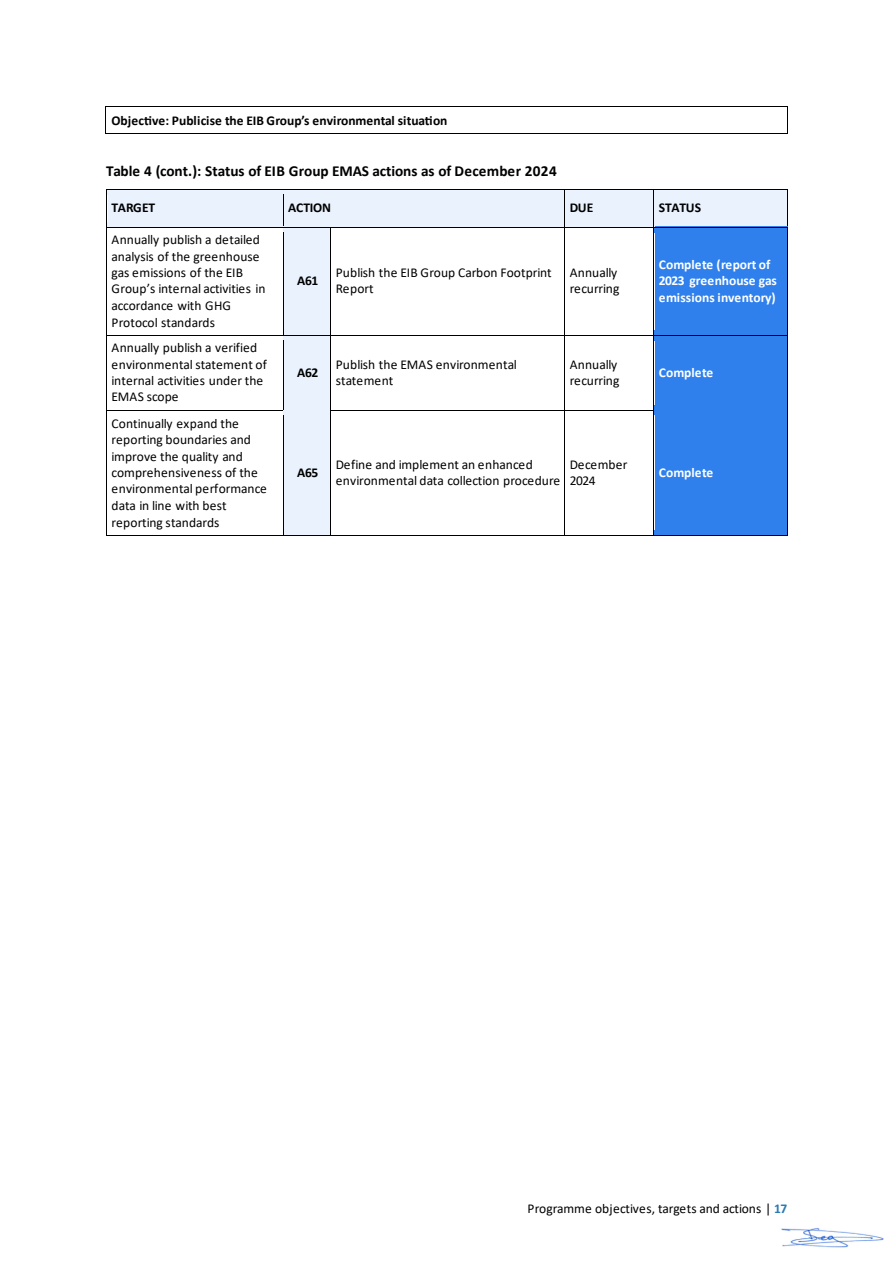
<style>
.page{position:relative;width:893px;height:1263px;background:#fff}
.page>*{position:absolute;margin:0;border:0;box-sizing:border-box;transform-origin:0 0}
.t1{font:700 15.3px "Calibri";letter-spacing:-.01em;color:#000}
.t2{font:13.5px/16.5px "Calibri";letter-spacing:.005em;color:#000}
.t3{font:700 13.5px "Calibri";letter-spacing:-.005em;color:#000}
.t4{font:700 13.5px/16.2px "Calibri";letter-spacing:-.005em;color:#fff}
.s1{font-weight:700;color:#297bb1}
</style>
<div class="page">
<hr style="left:106px;top:106px;width:681px;height:1px;background:#000">
<svg style="left:105px;top:106px;width:1px;height:28px"></svg>
<hr style="left:106px;top:133px;width:681px;height:1px;background:#000">
<svg style="left:787px;top:106px;width:1px;height:28px"></svg>
<div style="left:108px;top:189px;width:176px;height:38px;background:#eaf2fd"></div>
<div style="left:284px;top:189px;width:280px;height:38px;background:#eaf2fd"></div>
<div style="left:565px;top:189px;width:89px;height:38px;background:#eaf2fd"></div>
<div style="left:655px;top:189px;width:133px;height:38px;background:#eaf2fd"></div>
<hr style="left:107px;top:189px;width:176px;height:1px;background:#000">
<hr style="left:107px;top:190px;width:176px;height:4px;background:#eaf2fd">
<hr style="left:284px;top:189px;width:280px;height:1px;background:#000">
<hr style="left:565px;top:189px;width:88px;height:1px;background:#000">
<hr style="left:654px;top:189px;width:133px;height:1px;background:#000">
<hr style="left:654px;top:190px;width:133px;height:4px;background:#eaf2fd">
<div style="left:107px;top:222px;width:177px;height:5px;background:#eaf2fd"></div>
<hr style="left:106px;top:194px;width:1px;height:33px;background:#000">
<hr style="left:283px;top:194px;width:1px;height:33px;background:#000">
<hr style="left:564px;top:194px;width:1px;height:33px;background:#000">
<div style="left:654px;top:222px;width:134px;height:5px;background:#eaf2fd"></div>
<hr style="left:653px;top:194px;width:1px;height:33px;background:#000">
<hr style="left:787px;top:194px;width:1px;height:33px;background:#000">
<div style="left:284px;top:227px;width:47px;height:108px;background:#eaf2fd"></div>
<div style="left:655px;top:227px;width:133px;height:108px;background:#2f80ed"></div>
<hr style="left:107px;top:227px;width:176px;height:1px;background:#000">
<hr style="left:284px;top:227px;width:46px;height:1px;background:#000">
<hr style="left:331px;top:227px;width:233px;height:1px;background:#000">
<hr style="left:565px;top:227px;width:88px;height:1px;background:#000">
<hr style="left:654px;top:227px;width:133px;height:1px;background:#000">
<hr style="left:654px;top:228px;width:133px;height:4px;background:#2f80ed">
<hr style="left:106px;top:232px;width:1px;height:103px;background:#000">
<hr style="left:283px;top:232px;width:1px;height:103px;background:#000">
<hr style="left:330px;top:232px;width:1px;height:103px;background:#000">
<hr style="left:564px;top:232px;width:1px;height:103px;background:#000">
<div style="left:654px;top:330px;width:134px;height:5px;background:#2f80ed"></div>
<hr style="left:653px;top:232px;width:1px;height:103px;background:#000">
<hr style="left:787px;top:232px;width:1px;height:103px;background:#000">
<div style="left:284px;top:335px;width:47px;height:75px;background:#eaf2fd"></div>
<div style="left:655px;top:335px;width:133px;height:75px;background:#2f80ed"></div>
<hr style="left:107px;top:335px;width:176px;height:1px;background:#000">
<hr style="left:284px;top:335px;width:46px;height:1px;background:#000">
<hr style="left:331px;top:335px;width:233px;height:1px;background:#000">
<hr style="left:565px;top:335px;width:88px;height:1px;background:#000">
<hr style="left:654px;top:335px;width:133px;height:1px;background:#000">
<hr style="left:654px;top:336px;width:133px;height:4px;background:#2f80ed">
<hr style="left:106px;top:340px;width:1px;height:70px;background:#000">
<hr style="left:283px;top:340px;width:1px;height:70px;background:#000">
<hr style="left:330px;top:340px;width:1px;height:70px;background:#000">
<hr style="left:564px;top:340px;width:1px;height:70px;background:#000">
<div style="left:654px;top:405px;width:134px;height:5px;background:#2f80ed"></div>
<hr style="left:653px;top:340px;width:1px;height:70px;background:#000">
<hr style="left:787px;top:340px;width:1px;height:70px;background:#000">
<div style="left:284px;top:410px;width:47px;height:125px;background:#eaf2fd"></div>
<div style="left:655px;top:410px;width:133px;height:125px;background:#2f80ed"></div>
<hr style="left:107px;top:410px;width:176px;height:1px;background:#000">
<hr style="left:331px;top:410px;width:233px;height:1px;background:#000">
<hr style="left:565px;top:410px;width:88px;height:1px;background:#000">
<div style="left:654px;top:410px;width:133px;height:5px;background:#2f80ed"></div>
<hr style="left:106px;top:415px;width:1px;height:120px;background:#000">
<hr style="left:107px;top:535px;width:176px;height:1px;background:#000">
<hr style="left:283px;top:415px;width:1px;height:120px;background:#000">
<hr style="left:284px;top:535px;width:46px;height:1px;background:#000">
<hr style="left:330px;top:415px;width:1px;height:120px;background:#000">
<hr style="left:331px;top:535px;width:233px;height:1px;background:#000">
<hr style="left:564px;top:415px;width:1px;height:120px;background:#000">
<hr style="left:565px;top:535px;width:88px;height:1px;background:#000">
<div style="left:654px;top:530px;width:134px;height:5px;background:#2f80ed"></div>
<hr style="left:653px;top:415px;width:1px;height:120px;background:#000">
<hr style="left:654px;top:535px;width:133px;height:1px;background:#000">
<hr style="left:787px;top:415px;width:1px;height:120px;background:#000">
<img style="left:781px;top:1227px;width:103px;height:21px">
<p class="t3" style="left:112px;top:111px;width:337px">Objective: Publicise the EIB Group’s environmental situation</p>
<p class="t1" style="left:106px;top:160px;width:452px">Table 4 (cont.): Status of EIB Group EMAS actions as of December 2024</p>
<p class="t3" style="left:112px;top:198px;width:45px">TARGET</p>
<p class="t3" style="left:288px;top:198px;width:45px">ACTION</p>
<p class="t3" style="left:570px;top:198px;width:25px">DUE</p>
<p class="t3" style="left:659px;top:198px;width:44px">STATUS</p>
<p class="t2" style="left:112px;top:231px;width:155px">Annually publish a detailed analysis of the greenhouse gas emissions of the EIB<br>Group’s internal activities in accordance with GHG<br>Protocol standards</p>
<p class="t3" style="left:297px;top:271px;width:23px">A61</p>
<p class="t2" style="left:336px;top:264px;width:217px">Publish the EIB Group Carbon Footprint<br>Report</p>
<p class="t2" style="left:570px;top:264px;width:51px">Annually recurring</p>
<p class="t4" style="left:659px;top:256px;width:119px">Complete (report of<br>2023 greenhouse gas emissions inventory)</p>
<p class="t2" style="left:112px;top:339px;width:157px">Annually publish a verified environmental statement of internal activities under the<br>EMAS scope</p>
<p class="t2" style="left:112px;top:414px;width:157px">Continually expand the reporting boundaries and improve the quality and comprehensiveness of the environmental performance data in line with best reporting standards</p>
<p class="t3" style="left:297px;top:363px;width:23px">A62</p>
<p class="t2" style="left:336px;top:356px;width:183px">Publish the EMAS environmental statement</p>
<p class="t2" style="left:570px;top:356px;width:51px">Annually recurring</p>
<p class="t4" style="left:659px;top:364px;width:56px">Complete</p>
<p class="t3" style="left:297px;top:463px;width:23px">A65</p>
<p class="t2" style="left:336px;top:456px;width:226px">Define and implement an enhanced environmental data collection procedure</p>
<p class="t2" style="left:570px;top:456px;width:59px">December<br>2024</p>
<p class="t4" style="left:659px;top:464px;width:56px">Complete</p>
<p class="t2" style="left:527px;top:1200px;width:261px">Programme objectives, targets and actions | <span class="s1">17</span></p>
</div>
